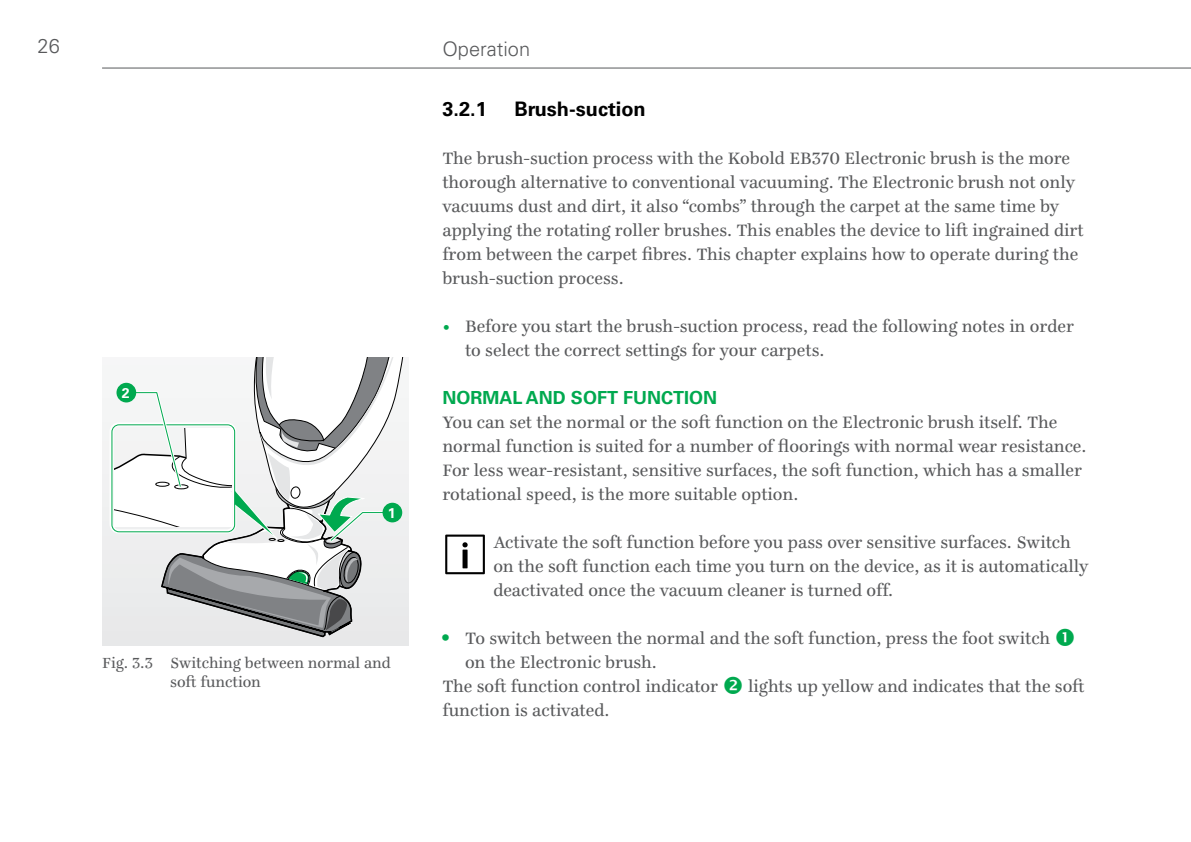
<style>
.page{position:relative;width:1191px;height:842px;background:#fff}
.page>*{position:absolute;margin:0;border:0;box-sizing:border-box;transform-origin:0 0}
.t1{font:700 20px "Univers LT Pro 65";color:#000}
.t2{font:300 20px "Univers LT Pro 45";color:#58595b}
.t3{font:18px/24px "Ingeborg";color:#58595b}
.t4{font:700 18px "Univers LT Pro 65";color:#00a94f}
.t5{font:16px/19.2px "Ingeborg";color:#58595b}
.t6{font:700 14.2px "Univers LT Std";color:#fff}
.s1{color:#00a94f}
.s2{font-family:"Univers LT Std";font-weight:700;color:#00a94f}
</style>
<div class="page">
<hr style="left:102px;top:68px;width:1089px;height:1px;background:#58595b">
<svg style="left:445px;top:535px;width:40px;height:39px"></svg>
<svg style="left:102px;top:358px;width:306px;height:287px;fill:#ebeced"></svg>
<svg style="left:114px;top:358px;width:289px;height:279px"></svg>
<div style="left:382px;top:503px;width:20px;height:19px;background:#00a94f;border-radius:50%"></div>
<p class="t2" style="left:38px;top:34px;width:24px">26</p>
<p class="t2" style="left:442px;top:37px;width:89px">Operation</p>
<p class="t6" style="left:122px;top:384px;width:9px">2</p>
<p class="t6" style="left:388px;top:504px;width:9px">1</p>
<p class="t5" style="left:170px;top:653px;width:222px;text-indent:-68px">Fig. 3.3 Switching between normal and soft function</p>
<p class="t1" style="left:442px;top:97px;width:46px">3.2.1</p>
<p class="t1" style="left:514px;top:97px;width:133px">BRUSH-SUCTION</p>
<p class="t3" style="left:442px;top:146px;width:642px">The brush-suction process with the Kobold EB370 Electronic brush is the more thorough alternative to conventional vacuuming. The Electronic brush not only vacuums dust and dirt, it also “combs” through the carpet at the same time by applying the rotating roller brushes. This enables the device to lift ingrained dirt from between the carpet fibres. This chapter explains how to operate during the brush-suction process.</p>
<p class="t3" style="left:465px;top:314px;width:610px;text-indent:-23px"><span class="s1">•</span> Before you start the brush-suction process, read the following notes in order to select the correct settings for your carpets.</p>
<p class="t4" style="left:442px;top:387px;width:276px">NORMAL AND SOFT FUNCTION</p>
<p class="t3" style="left:442px;top:410px;width:645px">You can set the normal or the soft function on the Electronic brush itself. The normal function is suited for a number of floorings with normal wear resistance.<br>For less wear-resistant, sensitive surfaces, the soft function, which has a smaller rotational speed, is the more suitable option.</p>
<p class="t3" style="left:493px;top:530px;width:596px">Activate the soft function before you pass over sensitive surfaces. Switch on the soft function each time you turn on the device, as it is automatically deactivated once the vacuum cleaner is turned off.</p>
<p class="t3" style="left:442px;top:626px;width:609px"><span class="s2">•</span> To switch between the normal and the soft function, press the foot switch</p>
<p class="t3" style="left:465px;top:650px;width:193px">on the Electronic brush.</p>
<p class="t3" style="left:442px;top:674px;width:277px">The soft function control indicator</p>
<p class="t3" style="left:748px;top:674px;width:338px">lights up yellow and indicates that the soft</p>
<p class="t3" style="left:442px;top:698px;width:169px">function is activated.</p>
</div>
